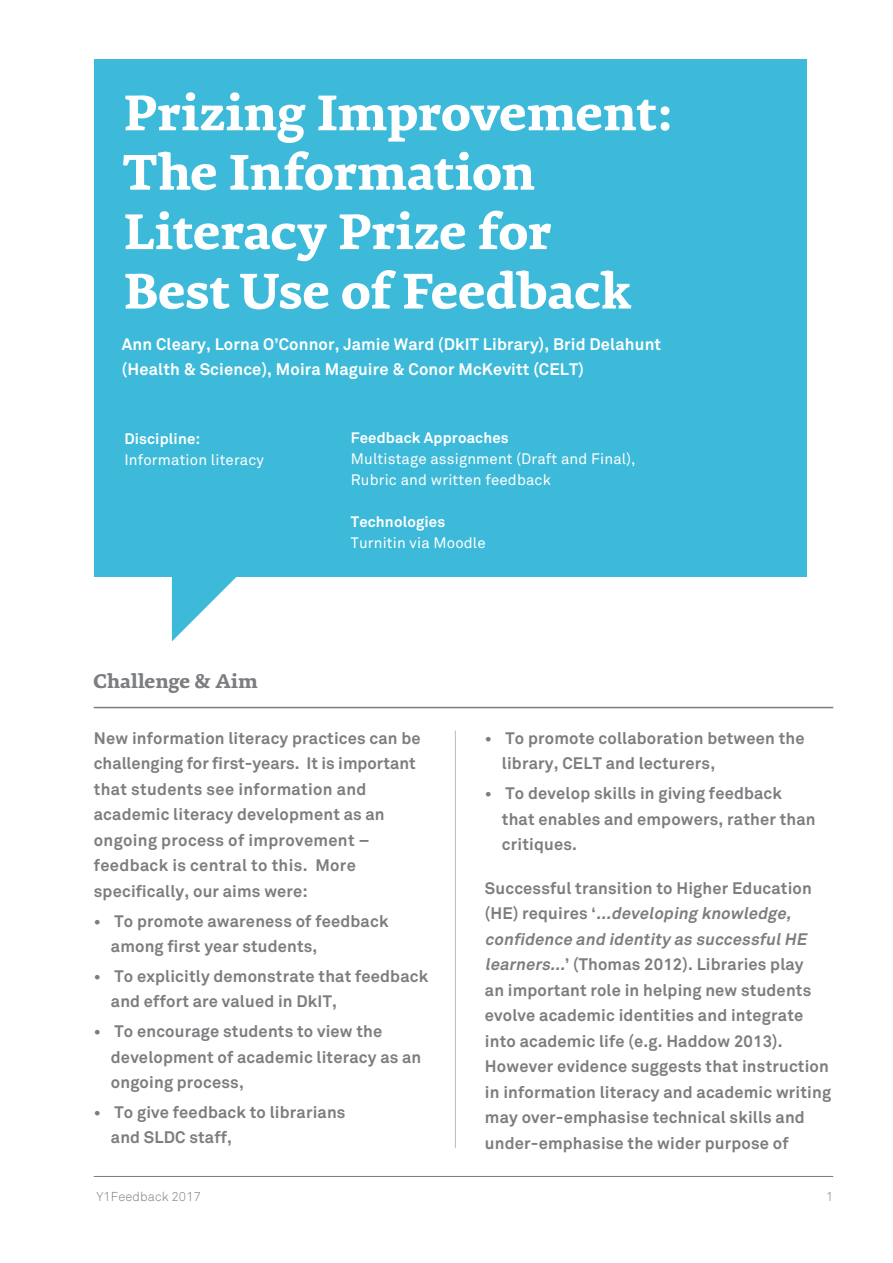
<style>
.page{position:relative;width:893px;height:1263px;background:#fff}
.page>*{position:absolute;margin:0;border:0;box-sizing:border-box;transform-origin:0 0}
.t1{font:700 53.25px/59.4px "Premiera";color:#fff}
.HEADING{font:700 21px "Premiera";letter-spacing:-.005em;color:#7b7d80}
.INTRO{font:700 16.5px/25.5px "Akkurat";letter-spacing:.01em;color:#7b7d80}
.AUTHOR{font:700 16.5px/25.5px "Akkurat";letter-spacing:.01em;color:#fff}
.CLASS_SIZES{font:15px/21px "Akkurat";letter-spacing:.01em;color:#fff}
.CLASS_SIZES-2{font:700 15px "Akkurat";letter-spacing:.01em;color:#fff}
.t2{font:300 12.75px "Akkurat";letter-spacing:.01em;color:#7b7d80}
.s1{font-weight:700}
.s2{font-style:italic}
</style>
<div class="page">
<hr style="left:94px;top:1176px;width:739px;height:1px;background:#7b7d80">
<div style="left:94px;top:59px;width:712px;height:517px;background:#3dbad9"></div>
<svg style="left:172px;top:576px;width:73px;height:65px"></svg>
<hr style="left:94px;top:707px;width:739px;height:1px;background:#7b7d80">
<hr style="left:455px;top:730px;width:1px;height:418px;background:#babbbe">
<p class="t1" style="left:124px;top:83px;width:551px">Prizing Improvement:<br>The Information<br>Literacy Prize for</p>
<p class="t1" style="left:124px;top:261px;width:509px">Best Use of Feedback</p>
<p class="AUTHOR" style="left:122px;top:331px;width:541px">Ann Cleary, Lorna O’Connor, Jamie Ward (DkIT Library), Brid Delahunt (Health &amp; Science), Moira Maguire &amp; Conor McKevitt (CELT)</p>
<p class="CLASS_SIZES" style="left:124px;top:429px;width:141px"><span class="s1">Discipline:<br></span>Information literacy</p>
<p class="CLASS_SIZES-2" style="left:351px;top:428px;width:159px">Feedback Approaches</p>
<p class="CLASS_SIZES" style="left:351px;top:448px;width:286px">Multistage assignment (Draft and Final),<br>Rubric and written feedback</p>
<p class="CLASS_SIZES-2" style="left:351px;top:512px;width:96px">Technologies</p>
<p class="CLASS_SIZES" style="left:351px;top:532px;width:136px">Turnitin via Moodle</p>
<p class="HEADING" style="left:94px;top:668px;width:166px">Challenge &amp; Aim</p>
<p class="INTRO" style="left:94px;top:725px;width:328px">New information literacy practices can be challenging for first-years. It is important that students see information and academic literacy development as an ongoing process of improvement – feedback is central to this. More specifically, our aims were:</p>
<p class="INTRO" style="left:111px;top:908px;width:279px;text-indent:-17px">• To promote awareness of feedback among first year students,</p>
<p class="INTRO" style="left:111px;top:963px;width:319px;text-indent:-17px">• To explicitly demonstrate that feedback and effort are valued in DkIT,</p>
<p class="INTRO" style="left:111px;top:1018px;width:312px;text-indent:-17px">• To encourage students to view the development of academic literacy as an ongoing process,</p>
<p class="INTRO" style="left:111px;top:1099px;width:236px;text-indent:-17px">• To give feedback to librarians and SLDC staff,</p>
<p class="INTRO" style="left:502px;top:725px;width:304px;text-indent:-17px">• To promote collaboration between the library, CELT and lecturers,</p>
<p class="INTRO" style="left:502px;top:780px;width:315px;text-indent:-17px">• To develop skills in giving feedback that enables and empowers, rather than critiques.</p>
<p class="INTRO" style="left:485px;top:875px;width:348px">Successful transition to Higher Education<br>( H E ) r e q u i r e s ‘ <span class="s2">...developing knowledge, confidence and identity as successfulHE learners...</span>’ (Thomas 2012). Libraries play<br>an important role in helping new students evolve academic identities and integrate into academic life (e.g. Haddow 2013).<br>However evidence suggests that instruction in information literacy and academic writing may over-emphasise technical skills and under-emphasise the wider purpose of</p>
<p class="t2" style="left:97px;top:1189px;width:106px">Y1Feedback 2017</p>
<p class="t2" style="left:826px;top:1189px;width:9px">1</p>
</div>
